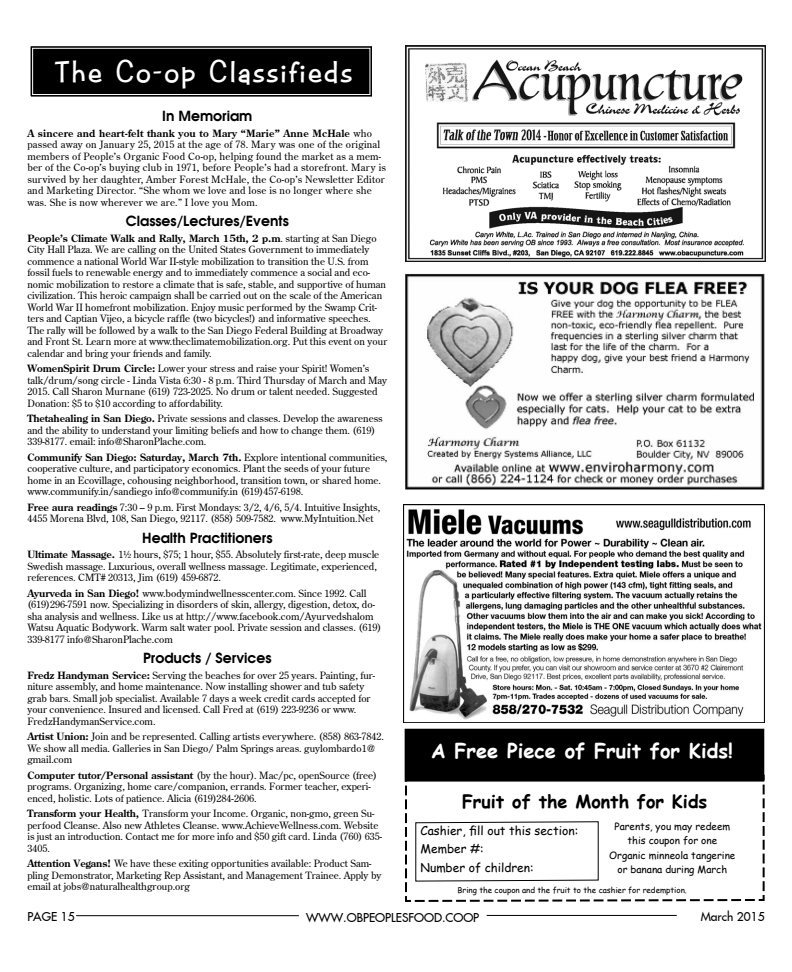
<style>
.page{position:relative;width:792px;height:972px;background:#fff}
.page>*{position:absolute;margin:0;border:0;box-sizing:border-box;transform-origin:0 0}
.t1{font:700 30px "CAC Futura Casual";letter-spacing:.09em;color:#fff}
.t2{font:700 20px "Comic Sans MS";color:#fff}
.t3{font:700 18px "Comic Sans MS";color:#000}
.t4{font:700 14px "Avalon";color:#000}
.t5{font:12px/18.6px "Comic Sans MS";color:#000}
.t6{font:12px "Fujiyama 2 Plain";color:#000}
.t7{font:10px/11.5px "Centurion Old";color:#000}
.t8{font:10px/11.5px "Centurion Old";letter-spacing:.02em;color:#000}
.t9{font:10px/14.4px "Comic Sans MS";color:#000;text-align:center}
.t10{font:8px "Comic Sans MS";color:#000}
.s1{font-weight:700}
</style>
<div class="page">
<hr style="left:76px;top:915px;width:223px;height:1px;background:#000">
<hr style="left:487px;top:915px;width:190px;height:1px;background:#000">
<svg style="left:30px;top:46px;width:342px;height:51px;background:#050505"></svg>
<div style="left:32px;top:48px;width:338px;height:47px;border:1px solid #fff"></div>
<img style="left:403px;top:505px;width:362px;height:218px">
<div style="left:406px;top:730px;width:357px;height:51px;background:#000"></div>
<div style="left:405px;top:729px;width:359px;height:53px;border:2px solid #000"></div>
<svg style="left:404px;top:774px;width:361px;height:128px"></svg>
<svg style="left:415px;top:821px;width:184px;height:61px"></svg>
<img style="left:405px;top:273px;width:360px;height:216px">
<img style="left:405px;top:45px;width:360px;height:217px">
<h1 class="t1" style="left:55px;top:53px;width:299px">The Co-op Classifieds</h1>
<h3 class="t4" style="left:162px;top:107px;width:92px">In Memoriam</h3>
<p class="t8" style="left:27px;top:127px;width:360px"><span class="s1">A sincere and heart-felt thank you to Mary “Marie” Anne McHale</span> who passed away on January 25, 2015 at the age of 78. Mary was one of the original members of People’s Organic Food Co-op, helping found the market as a mem&shy;ber of the Co-op’s buying club in 1971, before People’s had a storefront. Mary is survived by her daughter, Amber Forest McHale, the Co-op’s Newsletter Editor and Marketing Director. “She whom we love and lose is no longer where she was. She is now wherever we are.” I love you Mom.</p>
<h3 class="t4" style="left:126px;top:212px;width:165px">Classes/Lectures/Events</h3>
<p class="t7" style="left:27px;top:232px;width:361px"><span class="s1">People’s Climate Walk and Rally, March 15th, 2 p.m</span>. starting at San Diego City Hall Plaza. We are calling on the United States Government to immediately commence a national World War II-style mobilization to transition the U.S. from fossil fuels to renewable energy and to immediately commence a social and eco&shy;nomic mobilization to restore a climate that is safe, stable, and supportive of human civilization. This heroic campaign shall be carried out on the scale of the American World War II homefront mobilization. Enjoy music performed by the Swamp Crit&shy;ters and Captian Vijeo, a bicycle raffle (two bicycles!) and informative speeches.<br>The rally will be followed by a walk to the San Diego Federal Building at Broadway and Front St. Learn more at www.theclimatemobilization.org. Put this event on your calendar and bring your friends and family.</p>
<p class="t7" style="left:27px;top:363px;width:361px"><span class="s1">WomenSpirit Drum Circle:</span> Lower your stress and raise your Spirit! Women’s talk/drum/song circle - Linda Vista 6:30 - 8 p.m. Third Thursday of March and May 2015. Call Sharon Murnane (619) 723-2025. No drum or talent needed. Suggested Donation: $5 to $10 according to affordability.</p>
<p class="t7" style="left:27px;top:413px;width:357px"><span class="s1">Thetahealing in San Diego.</span> Private sessions and classes. Develop the awareness and the ability to understand your limiting beliefs and how to change them. (619)<br>339-8177. email: info@SharonPlache.com.</p>
<p class="t7" style="left:27px;top:451px;width:361px"><span class="s1">Communify San Diego: Saturday, March 7th.</span> Explore intentional communities, cooperative culture, and participatory economics. Plant the seeds of your future home in an Ecovillage, cohousing neighborhood, transition town, or shared home. www.communify.in/sandiego info@communify.in (619)457-6198.</p>
<p class="t7" style="left:27px;top:501px;width:354px"><span class="s1">Free aura readings</span> 7:30 – 9 p.m. First Mondays: 3/2, 4/6, 5/4. Intuitive Insights,<br>4455 Morena Blvd, 108, San Diego, 92117. (858) 509-7582. www.MyIntuition.Net</p>
<h3 class="t4" style="left:142px;top:528px;width:132px">Health Practitioners</h3>
<p class="t7" style="left:27px;top:549px;width:353px"><span class="s1">Ultimate Massage.</span> 1½ hours, $75; 1 hour, $55. Absolutely first-rate, deep muscle<br>Swedish massage. Luxurious, overall wellness massage. Legitimate, experienced, references. CMT# 20313, Jim (619) 459-6872.</p>
<p class="t7" style="left:27px;top:587px;width:355px"><span class="s1">Ayurveda in San Diego!</span> www.bodymindwellnesscenter.com. Since 1992. Call (619)296-7591 now. Specializing in disorders of skin, allergy, digestion, detox, do&shy;sha analysis and wellness. Like us at http://www.facebook.com/Ayurvedshalom Watsu Aquatic Bodywork. Warm salt water pool. Private session and classes. (619)<br>339-8177 info@SharonPlache.com</p>
<h3 class="t4" style="left:143px;top:649px;width:130px">Products / Services</h3>
<p class="t7" style="left:27px;top:669px;width:349px"><span class="s1">Fredz Handyman Service:</span> Serving the beaches for over 25 years. Painting, fur&shy;niture assembly, and home maintenance. Now installing shower and tub safety grab bars. Small job specialist. Available 7 days a week credit cards accepted for your convenience. Insured and licensed. Call Fred at (619) 223-9236 or www.<br>FredzHandymanService.com.</p>
<p class="t7" style="left:27px;top:731px;width:358px"><span class="s1">Artist Union:</span> Join and be represented. Calling artists everywhere. (858) 863-7842.<br>We show all media. Galleries in San Diego/ Palm Springs areas. guylombardo1@ gmail.com</p>
<p class="t7" style="left:27px;top:769px;width:351px"><span class="s1">Computer tutor/Personal assistant</span> (by the hour). Mac/pc, openSource (free) programs. Organizing, home care/companion, errands. Former teacher, experi&shy;enced, holistic. Lots of patience. Alicia (619)284-2606.</p>
<p class="t7" style="left:27px;top:808px;width:356px"><span class="s1">Transform your Health,</span> Transform your Income. Organic, non-gmo, green Su&shy;perfood Cleanse. Also new Athletes Cleanse. www.AchieveWellness.com. Website is just an introduction. Contact me for more info and $50 gift card. Linda (760) 635- 3405.</p>
<p class="t7" style="left:27px;top:858px;width:356px"><span class="s1">Attention Vegans!</span> We have these exiting opportunities available: Product Sam&shy;pling Demonstrator, Marketing Rep Assistant, and Management Trainee. Apply by email at jobs@naturalhealthgroup.org</p>
<h2 class="t2" style="left:431px;top:736px;width:303px">A Free Piece of Fruit for Kids!</h2>
<h3 class="t3" style="left:462px;top:788px;width:247px">Fruit of the Month for Kids</h3>
<p class="t5" style="left:421px;top:821px;width:159px">Cashier, fill out this section:<br>Member #:<br>Number of children:</p>
<p class="t9" style="left:609px;top:819px;width:128px">Parents, you may redeem this coupon for one<br>Organic minneola tangerine or banana during March</p>
<p class="t10" style="left:457px;top:885px;width:231px">Bring the coupon and the fruit to the cashier for redemption.</p>
<p class="t6" style="left:27px;top:909px;width:49px">PAGE 15</p>
<p class="t6" style="left:306px;top:909px;width:174px">WWW.OBPEOPLESFOOD.COOP</p>
<p class="t6" style="left:701px;top:909px;width:65px">March 2015</p>
</div>
